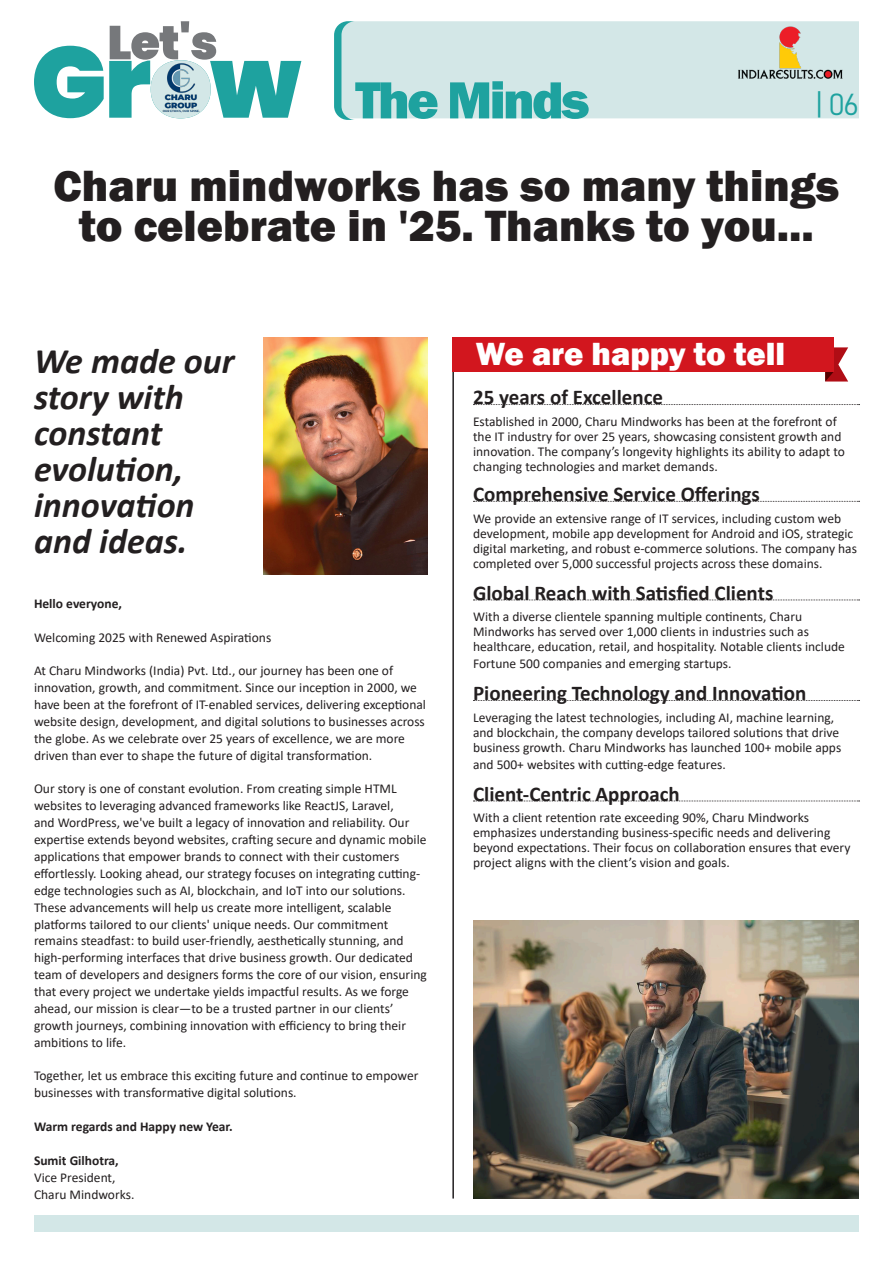
<style>
.page{position:relative;width:893px;height:1263px;background:#fff}
.page>*{position:absolute;margin:0;border:0;box-sizing:border-box;transform-origin:0 0}
.Body_Text_Unicode{font:800 54px "Franklin Gothic";letter-spacing:-.05em;color:#1ea29f}
.Body_Text_Unicode-2{font:800 45px/40.5px "Franklin Gothic";color:#231f20;text-align:center}
.Body_Text_Unicode-3{font:italic 700 36px/36px "Calibri";color:#231f20}
.Body_Text_Unicode-4{font:800 33px "Franklin Gothic";color:#fff}
.Body_Text_Unicode-5{font:30px "Bahnschrift";color:#1ea29f}
.Body_Text_Unicode-6{font:700 21px "Calibri";color:#231f20}
.Body_Text_Unicode-7{font:13.5px/16.8px "Calibri";color:#231f20}
.Body_Text_Unicode-8{font:700 13.5px/16.8px "Calibri";color:#231f20}
.s1{font-weight:400}
</style>
<div class="page">
<svg style="left:473px;top:404px;width:387px;height:1px"></svg>
<svg style="left:473px;top:501px;width:387px;height:1px"></svg>
<svg style="left:473px;top:600px;width:387px;height:1px"></svg>
<svg style="left:473px;top:700px;width:387px;height:1px"></svg>
<svg style="left:473px;top:801px;width:387px;height:1px"></svg>
<img style="left:264px;top:338px;width:163px;height:236px">
<div style="left:355px;top:21px;width:504px;height:97px;background:#d3e7e7"></div>
<img style="left:723px;top:23px;width:136px;height:58px">
<svg style="left:334px;top:21px;width:21px;height:99px"></svg>
<hr style="left:452px;top:338px;width:2px;height:860px;background:#231f20">
<svg style="left:825px;top:347px;width:23px;height:34px"></svg>
<div style="left:452px;top:338px;width:381px;height:34px;background:#d2161e"></div>
<img style="left:473px;top:920px;width:386px;height:278px">
<div style="left:34px;top:1215px;width:825px;height:17px;background:#d3e7e7"></div>
<svg style="left:34px;top:21px;width:267px;height:97px"></svg>
<p class="Body_Text_Unicode" style="left:355px;top:65px;width:236px">The Minds</p>
<p class="Body_Text_Unicode-5" style="left:815px;top:81px;width:45px">| 06</p>
<p class="Body_Text_Unicode-2" style="left:53px;top:165px;width:787px">Charu mindworks has so many things to celebrate in '25. Thanks to you...</p>
<p class="Body_Text_Unicode-3" style="left:34px;top:342px;width:202px">We made our story with constant evolution, innovation and ideas.</p>
<p class="Body_Text_Unicode-8" style="left:34px;top:595px;width:89px">Hello everyone,</p>
<p class="Body_Text_Unicode-7" style="left:34px;top:628px;width:239px">Welcoming 2025 with Renewed Aspirations</p>
<p class="Body_Text_Unicode-7" style="left:34px;top:662px;width:394px">At Charu Mindworks (India) Pvt. Ltd., our journey has been one of innovation, growth, and commitment. Since our inception in 2000, we have been at the forefront of IT-enabled services, delivering exceptional website design, development, and digital solutions to businesses across the globe. As we celebrate over 25 years of excellence, we are more driven than ever to shape the future of digital transformation.</p>
<p class="Body_Text_Unicode-7" style="left:34px;top:780px;width:394px">Our story is one of constant evolution. From creating simple HTML websites to leveraging advanced frameworks like ReactJS, Laravel,<br>and WordPress, we've built a legacy of innovation and reliability. Our expertise extends beyond websites, crafting secure and dynamic mobile applications that empower brands to connect with their customers effortlessly. Looking ahead, our strategy focuses on integrating cutting&shy;edge technologies such as AI, blockchain, and IoT into our solutions.<br>These advancements will help us create more intelligent, scalable platforms tailored to our clients' unique needs. Our commitment remains steadfast: to build user-friendly, aesthetically stunning, and high-performing interfaces that drive business growth. Our dedicated team of developers and designers forms the core of our vision, ensuring that every project we undertake yields impactful results. As we forge ahead, our mission is clear—to be a trusted partner in our clients’ growth journeys, combining innovation with efficiency to bring their ambitions to life.</p>
<p class="Body_Text_Unicode-7" style="left:34px;top:1067px;width:386px">Together, let us embrace this exciting future and continue to empower businesses with transformative digital solutions.</p>
<p class="Body_Text_Unicode-8" style="left:34px;top:1118px;width:200px">Warm regards and Happy new Year.</p>
<p class="Body_Text_Unicode-8" style="left:34px;top:1152px;width:86px">Sumit Gilhotra,<br><span class="s1">Vice President,</span></p>
<p class="Body_Text_Unicode-7" style="left:34px;top:1185px;width:102px">Charu Mindworks.</p>
<p class="Body_Text_Unicode-4" style="left:476px;top:332px;width:311px">We are happy to tell</p>
<p class="Body_Text_Unicode-6" style="left:473px;top:382px;width:191px">25 years of Excellence</p>
<p class="Body_Text_Unicode-7" style="left:473px;top:414px;width:373px;line-height:15px">Established in 2000, Charu Mindworks has been at the forefront of the IT industry for over 25 years, showcasing consistent growth and innovation. The company’s longevity highlights its ability to adapt to changing technologies and market demands.</p>
<p class="Body_Text_Unicode-6" style="left:473px;top:479px;width:288px">Comprehensive Service Offerings</p>
<p class="Body_Text_Unicode-7" style="left:473px;top:510px;width:385px;line-height:15px">We provide an extensive range of IT services, including custom web development, mobile app development for Android and iOS, strategic digital marketing, and robust e-commerce solutions. The company has completed over 5,000 successful projects across these domains.</p>
<p class="Body_Text_Unicode-6" style="left:473px;top:578px;width:302px">Global Reach with Satisfied Clients</p>
<p class="Body_Text_Unicode-7" style="left:473px;top:609px;width:373px;line-height:15px">With a diverse clientele spanning multiple continents, Charu<br>Mindworks has served over 1,000 clients in industries such as healthcare, education, retail, and hospitality. Notable clients include</p>
<p class="Body_Text_Unicode-7" style="left:473px;top:655px;width:260px">Fortune 500 companies and emerging startups.</p>
<p class="Body_Text_Unicode-6" style="left:473px;top:678px;width:335px">Pioneering Technology and Innovation</p>
<p class="Body_Text_Unicode-7" style="left:473px;top:709px;width:370px;line-height:15px">Leveraging the latest technologies, including AI, machine learning, and blockchain, the company develops tailored solutions that drive business growth. Charu Mindworks has launched 100+ mobile apps</p>
<p class="Body_Text_Unicode-7" style="left:473px;top:755px;width:254px">and 500+ websites with cutting-edge features.</p>
<p class="Body_Text_Unicode-6" style="left:473px;top:779px;width:208px">Client-Centric Approach</p>
<p class="Body_Text_Unicode-7" style="left:473px;top:810px;width:379px;line-height:15px">With a client retention rate exceeding 90%, Charu Mindworks emphasizes understanding business-specific needs and delivering beyond expectations. Their focus on collaboration ensures that every project aligns with the client’s vision and goals.</p>
</div>
